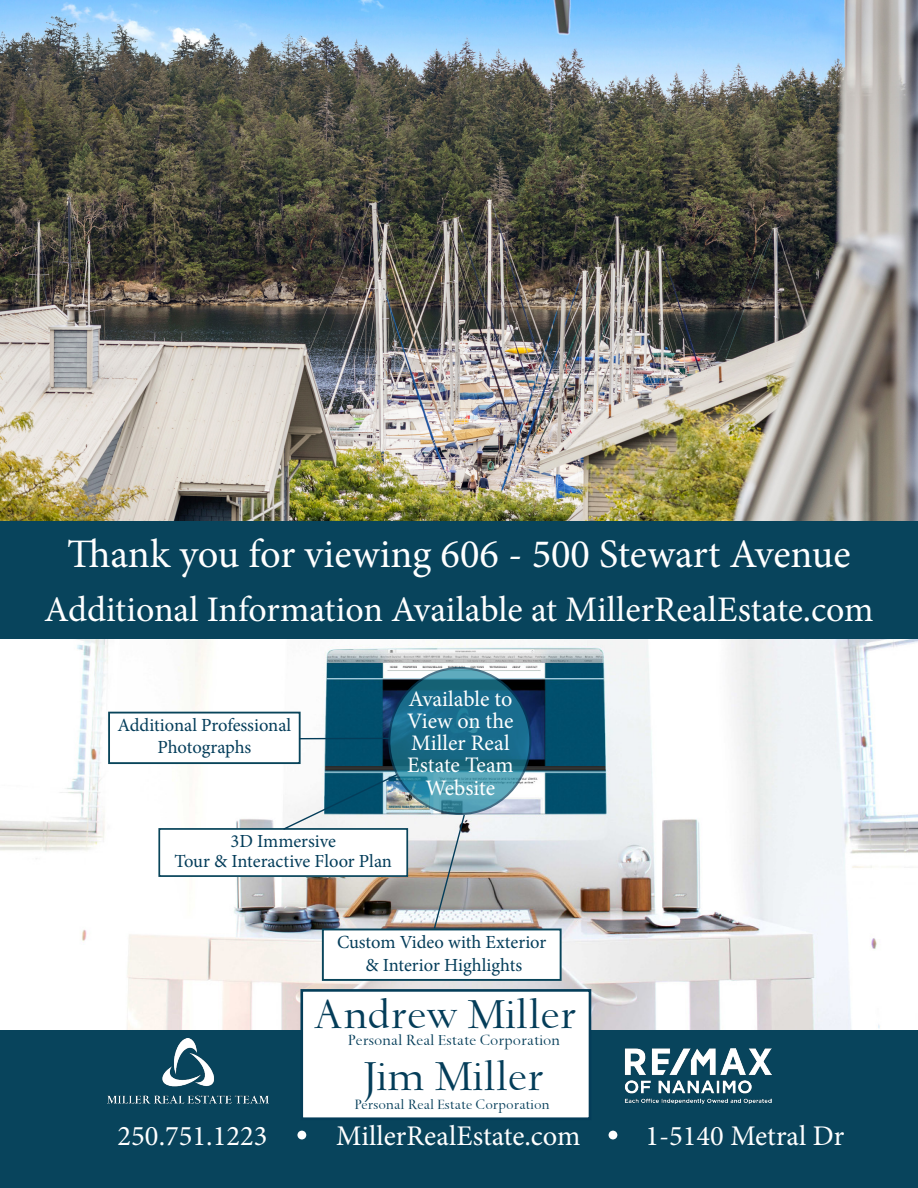
<style>
.page{position:relative;width:918px;height:1188px;background:#fff}
.page>*{position:absolute;margin:0;border:0;box-sizing:border-box;transform-origin:0 0}
.t1{font:48px "Spectrum";color:#043d59}
.t2{font:40.5px "Minion Pro";color:#fff}
.t3{font:36px "Minion Pro";color:#fff}
.t4{font:28.5px "Minion Pro";color:#fff}
.t5{font:22.2px/22.2px "Minion Pro";color:#fff}
.t6{font:18.6px/22.2px "Minion Pro";letter-spacing:-.005em;color:#043d5a;text-align:center}
.t7{font:18.45px "Minion Pro";letter-spacing:-.005em;color:#043d5a}
.t8{font:17.25px "Spectrum";color:#043d59}
.t9{font:15.9px "Spectrum";color:#043d59}
</style>
<div class="page">
<img style="left:0;top:0;width:918px;height:521px">
<div style="left:0;top:1030px;width:918px;height:158px;background:#08445c"></div>
<div style="left:297px;top:1131px;width:9px;height:8px;background:#fff;border-radius:50%"></div>
<div style="left:609px;top:1131px;width:8px;height:8px;background:#fff;border-radius:50%"></div>
<img style="left:0;top:639px;width:918px;height:391px">
<div style="left:0;top:521px;width:918px;height:118px;background:#08445c"></div>
<svg style="left:389px;top:668px;width:141px;height:146px;background:#277892"></svg>
<div style="left:323px;top:929px;width:238px;height:51px;background:#fff"></div>
<div style="left:322px;top:929px;width:240px;height:52px;border:2px solid #09455b"></div>
<div style="left:109px;top:713px;width:191px;height:50px;background:#fff"></div>
<div style="left:108px;top:712px;width:193px;height:52px;border:2px solid #09455b"></div>
<div style="left:159px;top:829px;width:248px;height:47px;background:#fff"></div>
<div style="left:158px;top:828px;width:250px;height:49px;border:2px solid #09455b"></div>
<hr style="left:299px;top:738px;width:90px;height:1px;background:#043d5a">
<svg style="left:433px;top:813px;width:33px;height:117px"></svg>
<svg style="left:282px;top:773px;width:117px;height:58px"></svg>
<div style="left:300px;top:989px;width:291px;height:131px;background:#fff;border:3px solid #043d59"></div>
<img style="left:624px;top:1048px;width:147px;height:56px">
<img style="left:107px;top:1039px;width:161px;height:65px">
<p class="t2" style="left:67px;top:527px;width:785px">Thank you for viewing 606 - 500 Stewart Avenue</p>
<p class="t3" style="left:44px;top:585px;width:831px">Additional Information Available at MillerRealEstate.com</p>
<p class="t6" style="left:117px;top:714px;width:175px">Additional Professional<br>Photographs</p>
<p class="t7" style="left:231px;top:828px;width:107px">3D Immersive</p>
<p class="t7" style="left:174px;top:849px;width:219px">Tour &amp; Interactive Floor Plan</p>
<p class="t5" style="left:407px;top:688px;width:108px">Available to<br>View on the</p>
<p class="t5" style="left:411px;top:732px;width:100px">Miller Real</p>
<p class="t5" style="left:407px;top:754px;width:108px">Estate Team</p>
<p class="t5" style="left:426px;top:777px;width:71px">Website</p>
<p class="t6" style="left:337px;top:931px;width:211px">Custom Video with Exterior</p>
<p class="t6" style="left:365px;top:954px;width:158px">&amp; Interior Highlights</p>
<p class="t1" style="left:314px;top:984px;width:265px">Andrew Miller</p>
<p class="t8" style="left:348px;top:1029px;width:214px">Personal Real Estate Corporation</p>
<p class="t1" style="left:364px;top:1046px;width:182px">Jim Miller</p>
<p class="t9" style="left:355px;top:1094px;width:197px">Personal Real Estate Corporation</p>
<p class="t4" style="left:118px;top:1117px;width:151px">250.751.1223</p>
<p class="t4" style="left:336px;top:1117px;width:246px">MillerRealEstate.com</p>
<p class="t4" style="left:645px;top:1117px;width:201px">1-5140 Metral Dr</p>
</div>
